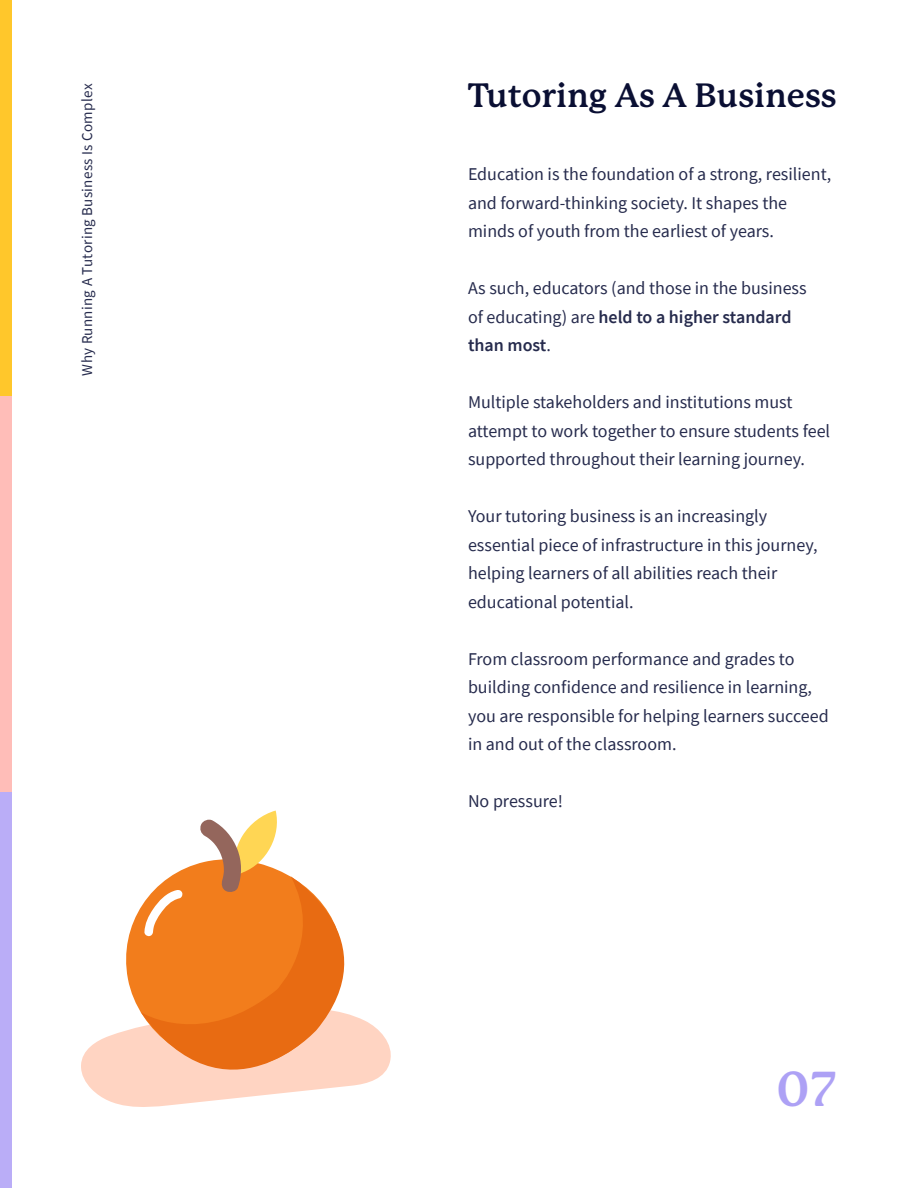
<style>
.page{position:relative;width:918px;height:1188px;background:#fff}
.page>*{position:absolute;margin:0;border:0;box-sizing:border-box;transform-origin:0 0}
.t1{font:700 48px "P22 Mackinac";color:#ada1f5}
.t2{font:700 33px "P22 Mackinac";color:#0a0f33}
.Body_Text{font:18px/28.5px "Source Sans Pro";color:#262b4d}
.Body_Text-2{font:600 18px "Source Sans Pro";color:#262b4d}
.Body_Text-3{font:15px "Source Sans Pro";letter-spacing:.02em;color:#262b4d}
.s1{font-weight:400}
</style>
<div class="page">
<svg style="left:81px;top:1033px;width:60px;height:74px"></svg>
<svg style="left:118px;top:863px;width:172px;height:211px"></svg>
<svg style="left:141px;top:876px;width:250px;height:231px"></svg>
<svg style="left:199px;top:811px;width:82px;height:82px"></svg>
<svg style="left:144px;top:890px;width:39px;height:46px"></svg>
<div style="left:0;top:792px;width:12px;height:396px;background:#baadf7"></div>
<div style="left:0;top:396px;width:12px;height:396px;background:#ffbdb8"></div>
<div style="left:0;top:0;width:12px;height:396px;background:#ffc72b"></div>
<p class="Body_Text-3" style="left:78px;top:376px;width:293px;rotate:-90deg">Why Running A Tutoring Business Is Complex</p>
<p class="t2" style="left:468px;top:77px;width:370px">Tutoring As A Business</p>
<p class="Body_Text" style="left:468px;top:160px;width:365px">Education is the foundation of a strong, resilient, and forward-thinking society. It shapes the minds of youth from the earliest of years.</p>
<p class="Body_Text" style="left:468px;top:274px;width:340px">As such, educators (and those in the business</p>
<p class="Body_Text-2" style="left:468px;top:305px;width:325px"><span class="s1">of educating) are</span> held to a higher standard</p>
<p class="Body_Text-2" style="left:468px;top:333px;width:84px">than most<span class="s1">.</span></p>
<p class="Body_Text" style="left:468px;top:388px;width:364px">Multiple stakeholders and institutions must attempt to work together to ensure students feel supported throughout their learning journey.</p>
<p class="Body_Text" style="left:468px;top:502px;width:351px">Your tutoring business is an increasingly essential piece of infrastructure in this journey, helping learners of all abilities reach their educational potential.</p>
<p class="Body_Text" style="left:468px;top:644px;width:362px">From classroom performance and grades to building confidence and resilience in learning, you are responsible for helping learners succeed in and out of the classroom.</p>
<p class="Body_Text" style="left:468px;top:787px;width:97px">No pressure!</p>
<p class="t1" style="left:776px;top:1062px;width:63px">07</p>
</div>
